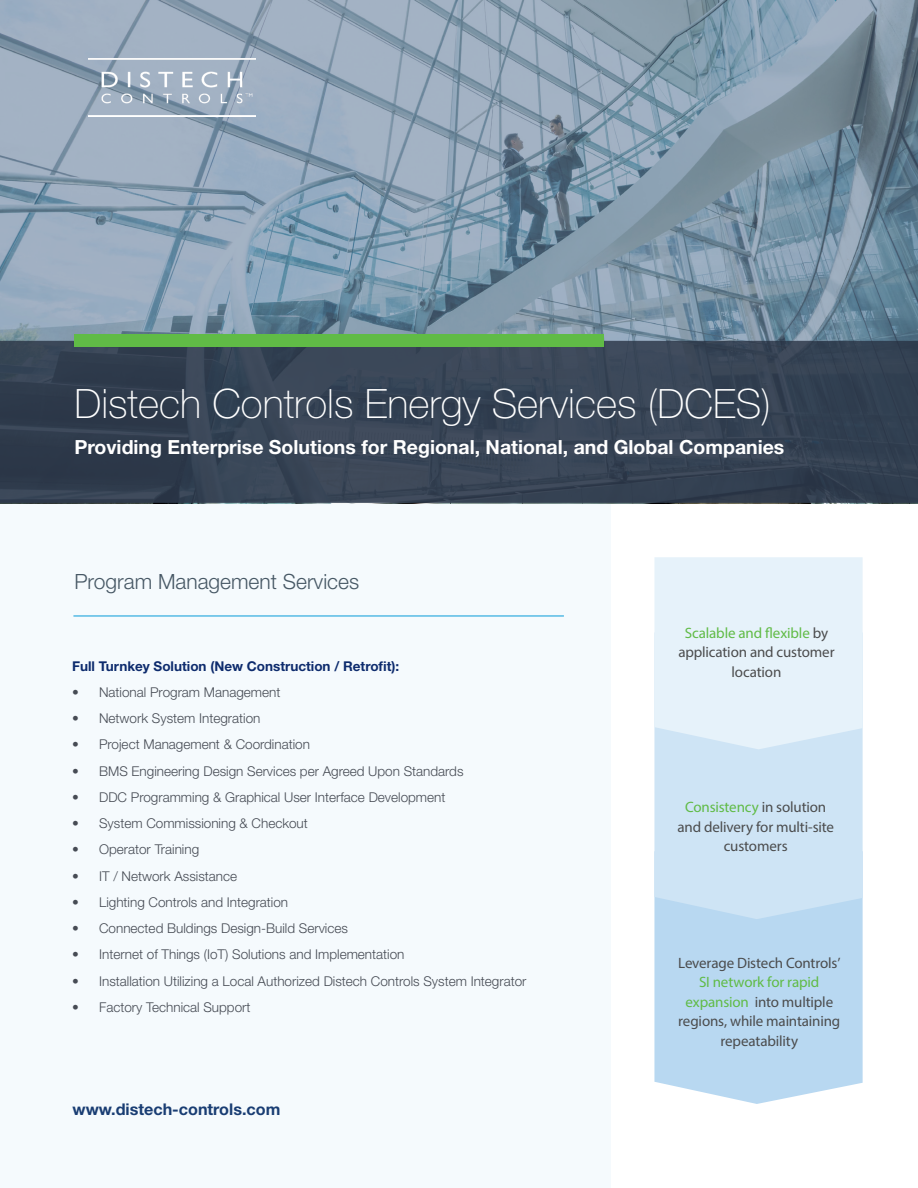
<style>
.page{position:relative;width:918px;height:1188px;background:#fff}
.page>*{position:absolute;margin:0;border:0;box-sizing:border-box;transform-origin:0 0}
.t1{font:100 40.5px "Helvetica Neue LT Std";color:#fff}
.t2{font:300 21px "Helvetica Neue LT Std";color:#475865}
.t3{font:700 19.5px "Helvetica Neue LT Std";color:#fff}
.t4{font:700 16.2px "Helvetica Neue LT Std";color:#193d73}
._03_Text{font:15px/19.5px "Myriad Pro";letter-spacing:-.01em;color:#4b4c4d;text-align:center}
.t5{font:300 13.5px "Helvetica Neue LT Std";color:#464b54}
.t6{font:700 13.5px "Helvetica Neue LT Std";color:#0d2b6d}
.s1{color:#60bb46}
</style>
<div class="page">
<div style="left:0;top:496px;width:610px;height:692px;background:#f5fafd"></div>
<svg style="left:0;top:0;width:918px;height:340px;background:#879db0"></svg>
<svg style="left:0;top:341px;width:918px;height:162px;background:#354253"></svg>
<div style="left:74px;top:334px;width:530px;height:12px;background:#60bb46"></div>
<img style="left:89px;top:58px;width:167px;height:59px">
<hr style="left:73px;top:616px;width:491px;height:1px;background:#069ad9">
<svg style="left:654px;top:919px;width:209px;height:185px;background:#bcdaf1"></svg>
<div style="left:654px;top:749px;width:209px;height:170px;background:#cee4f5"></div>
<div style="left:654px;top:557px;width:209px;height:192px;background:#e6f2fa"></div>
<p class="t1" style="left:74px;top:380px;width:698px">Distech Controls Energy Services (DCES)</p>
<p class="t3" style="left:74px;top:435px;width:712px">Providing Enterprise Solutions for Regional, National, and Global Companies</p>
<p class="t2" style="left:74px;top:569px;width:286px">Program Management Services</p>
<p class="t6" style="left:72px;top:657px;width:329px">Full Turnkey Solution (New Construction / Retrofit):</p>
<p class="t5" style="left:72px;top:684px;width:210px">• National Program Management</p>
<p class="t5" style="left:72px;top:710px;width:190px">• Network System Integration</p>
<p class="t5" style="left:72px;top:736px;width:239px">• Project Management &amp; Coordination</p>
<p class="t5" style="left:72px;top:763px;width:393px">• BMS Engineering Design Services per Agreed Upon Standards</p>
<p class="t5" style="left:72px;top:789px;width:375px">• DDC Programming &amp; Graphical User Interface Development</p>
<p class="t5" style="left:72px;top:815px;width:237px">• System Commissioning &amp; Checkout</p>
<p class="t5" style="left:72px;top:841px;width:129px">• Operator Training</p>
<p class="t5" style="left:72px;top:868px;width:167px">• IT / Network Assistance</p>
<p class="t5" style="left:72px;top:894px;width:218px">• Lighting Controls and Integration</p>
<p class="t5" style="left:72px;top:920px;width:277px">• Connected Buldings Design-Build Services</p>
<p class="t5" style="left:72px;top:946px;width:334px">• Internet of Things (IoT) Solutions and Implementation</p>
<p class="t5" style="left:72px;top:973px;width:456px">• Installation Utilizing a Local Authorized Distech Controls System Integrator</p>
<p class="t5" style="left:72px;top:999px;width:180px">• Factory Technical Support</p>
<p class="t4" style="left:73px;top:1099px;width:209px">www.distech-controls.com</p>
<p class="_03_Text" style="left:678px;top:623px;width:158px"><span class="s1">Scalable and flexible</span> by application and customer location</p>
<p class="_03_Text" style="left:677px;top:797px;width:158px"><span class="s1">Consistency</span> in solution and delivery for multi-site customers</p>
<p class="_03_Text" style="left:678px;top:953px;width:164px">Leverage Distech Controls’</p>
<p class="_03_Text" style="left:678px;top:972px;width:164px"><span class="s1">SI network for rapid expansion</span> into multiple regions, while maintaining repeatability</p>
</div>
